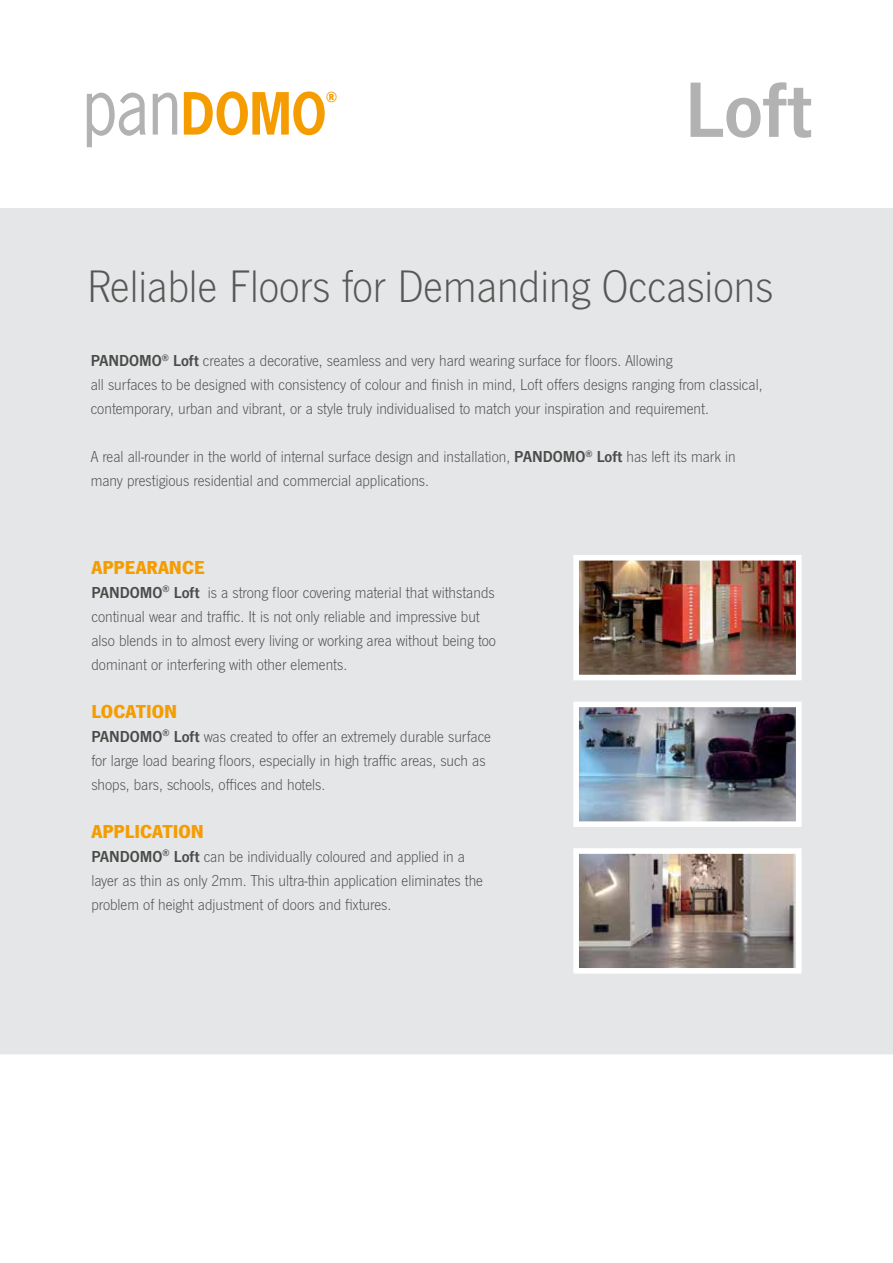
<style>
.page{position:relative;width:893px;height:1263px;background:#fff}
.page>*{position:absolute;margin:0;border:0;box-sizing:border-box;transform-origin:0 0}
.t1{font:600 81.3px "News Gothic T";color:#b3b2b2}
.t2{font:300 47.25px "News Gothic T";color:#575756}
.t3{font:700 19.5px "News Gothic T";color:#f59c00}
.t4{font:300 16.5px/24px "News Gothic T";color:#4a4a49}
.t5{font:700 15px "News Gothic T";color:#f59c00}
.s1{font-weight:600}
</style>
<div class="page">
<div style="left:0;top:208px;width:893px;height:846px;background:#e4e6e7"></div>
<svg style="left:87px;top:93px;width:59px;height:54px"></svg>
<svg style="left:153px;top:93px;width:24px;height:42px"></svg>
<svg style="left:184px;top:91px;width:141px;height:44px"></svg>
<img style="left:580px;top:562px;width:214px;height:111px">
<div style="left:573px;top:555px;width:228px;height:125px;border:6px solid #fff"></div>
<img style="left:580px;top:709px;width:214px;height:111px">
<div style="left:573px;top:702px;width:228px;height:125px;border:6px solid #fff"></div>
<img style="left:580px;top:855px;width:214px;height:112px">
<div style="left:573px;top:848px;width:228px;height:126px;border:6px solid #fff"></div>
<p class="t5" style="left:326px;top:88px;width:12px">®</p>
<h1 class="t1" style="left:685px;top:62px;width:128px">Loft</h1>
<h2 class="t2" style="left:87px;top:258px;width:687px">Reliable Floors for Demanding Occasions</h2>
<p class="t4" style="left:91px;top:348px;width:673px"><span class="s1">PANDOMO</span><sup>®</sup> <span class="s1">Loft</span> creates a decorative, seamless and very hard wearing surface for floors. Allowing<br>all surfaces to be designed with consistency of colour and finish in mind, Loft offers designs ranging from classical, contemporary, urban and vibrant, or a style truly individualised to match your inspiration and requirement.</p>
<p class="t4" style="left:91px;top:444px;width:646px">A real all-rounder in the world of internal surface design and installation, <span class="s1">PANDOMO</span><sup>®</sup> <span class="s1">Loft</span> has left its mark in many prestigious residential and commercial applications.</p>
<p class="t3" style="left:91px;top:555px;width:115px">APPEARANCE</p>
<p class="t4" style="left:91px;top:580px;width:406px"><span class="s1">PANDOMO</span><sup>®</sup> <span class="s1">Loft</span> is a strong floor covering material that withstands continual wear and traffic. It is not only reliable and impressive but also blends in to almost every living or working area without being too dominant or interfering with other elements.</p>
<p class="t3" style="left:91px;top:699px;width:87px">LOCATION</p>
<p class="t4" style="left:91px;top:724px;width:401px"><span class="s1">PANDOMO</span><sup>®</sup> <span class="s1">Loft</span> was created to offer an extremely durable surface for large load bearing floors, especially in high traffic areas, such as shops, bars, schools, offices and hotels.</p>
<p class="t3" style="left:91px;top:819px;width:114px">APPLICATION</p>
<p class="t4" style="left:91px;top:844px;width:393px"><span class="s1">PANDOMO</span><sup>®</sup> <span class="s1">Loft</span> can be individually coloured and applied in a layer as thin as only 2mm. This ultra-thin application eliminates the problem of height adjustment of doors and fixtures.</p>
</div>
